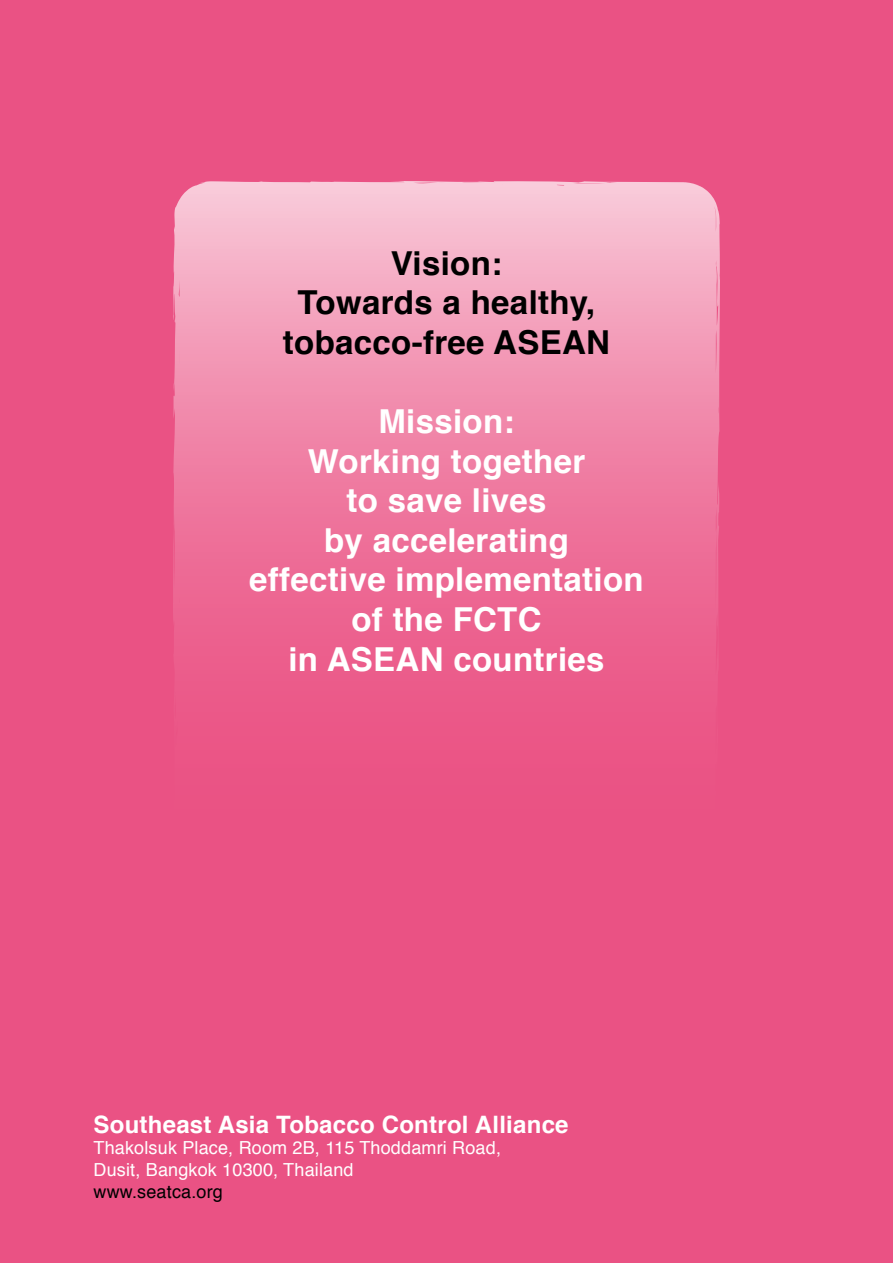
<style>
.page{position:relative;width:893px;height:1263px;background:#ea5284}
.page>*{position:absolute;margin:0;border:0;box-sizing:border-box;transform-origin:0 0}
.t1{font:700 33px/39.6px "Helvetica";letter-spacing:.01em;color:#fff;text-align:center}
.t2{font:700 33px/39.6px "Helvetica";letter-spacing:.01em;color:#000;text-align:center}
.t3{font:700 24px "Helvetica";letter-spacing:.01em;color:#fff}
.t4{font:18px/21.6px "Helvetica";letter-spacing:.01em;color:#fff}
.t5{font:18px "Helvetica";letter-spacing:.01em;color:#000}
</style>
<div class="page">
<svg style="left:173px;top:181px;width:547px;height:493px;background:#f18aac"></svg>
<p class="t2" style="left:283px;top:244px;width:329px">Vision:<br>Towards a healthy, tobacco-free ASEAN</p>
<p class="t1" style="left:249px;top:402px;width:396px">Mission:<br>Working together<br>to save lives<br>by accelerating<br>effective implementation of the FCTC<br>in ASEAN countries</p>
<p class="t3" style="left:94px;top:1105px;width:477px">Southeast Asia Tobacco Control Alliance</p>
<p class="t4" style="left:94px;top:1138px;width:409px">Thakolsuk Place, Room 2B, 115 Thoddamri Road,<br>Dusit, Bangkok 10300, Thailand</p>
<p class="t5" style="left:94px;top:1177px;width:131px">www.seatca.org</p>
</div>
